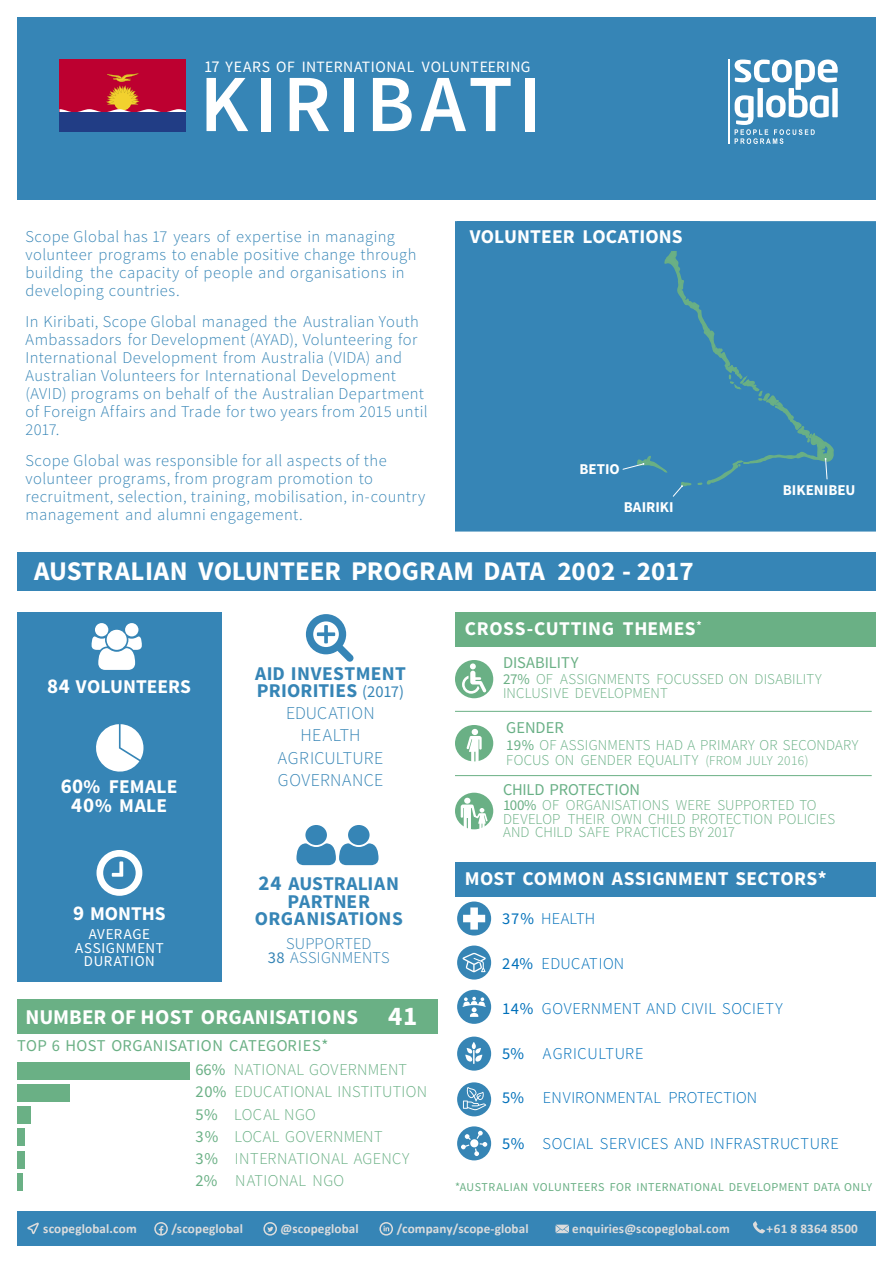
<style>
.page{position:relative;width:893px;height:1263px;background:#fff}
.page>*{position:absolute;margin:0;border:0;box-sizing:border-box;transform-origin:0 0}
.Heading_1{font:600 81.3px "Source Sans Pro";letter-spacing:.075em;color:#fff}
.t1{font:700 27px "Source Sans Pro";color:#fff}
.t2{font:700 21px "Source Sans Pro";letter-spacing:.02em;color:#fff}
.fact_sheet_SECTION_H{font:700 19.5px/19.5px "Source Sans Pro";letter-spacing:.01em;color:#fff;text-align:center}
.t3{font:700 19.5px/17.2px "Source Sans Pro";letter-spacing:.02em;color:#3685b6}
.t4{font:300 18px "Source Sans Pro";letter-spacing:.02em;color:#3685b6}
.t5{font:300 16.5px/18px "Source Sans Pro";letter-spacing:.025em;color:#3685b6}
.t6{font:300 16.5px/22px "Source Sans Pro";letter-spacing:.015em;color:#6ab085}
.t7{font:300 16.5px "Source Sans Pro";letter-spacing:.025em;color:#0070ba}
.t8{font:16.5px "Source Sans Pro";letter-spacing:.035em;color:#6ab085}
.t9{font:300 16.5px "Source Sans Pro";letter-spacing:.005em;color:#0070ba}
.t10{font:16.5px "Source Sans Pro";letter-spacing:-.005em;color:#69b086}
.t11{font:16.5px "Source Sans Pro";color:#6bb085}
.fact_sheet_SECTION_H-2{font:15.75px "Source Sans Pro";letter-spacing:.03em;color:#fff}
.t12{font:300 15px/13.5px "Source Sans Pro";letter-spacing:.01em;color:#6bb085}
.t13{font:300 15px/14.9px "Source Sans Pro";letter-spacing:.01em;color:#69b086}
.t14{font:15px/13.5px "Source Sans Pro";letter-spacing:.04em;color:#fff;text-align:center}
.t15{font:700 15px "Source Sans Pro";color:#fff}
.Heading_3{font:700 13.2px "Calibri";letter-spacing:.01em;color:#dcdcdc}
.t16{font:12px "Source Sans Pro";letter-spacing:.04em;color:#6ab085}
.s1{font-size:16.5px}
.s2{font-size:21px}
.s3{font-weight:400;font-size:16.5px}
.s4{font-weight:400}
.s5{font-size:13.5px}
</style>
<div class="page">
<div style="left:17px;top:17px;width:859px;height:183px;background:#3685b6"></div>
<svg style="left:735px;top:60px;width:103px;height:84px"></svg>
<hr style="left:728px;top:60px;width:2px;height:84px;background:#fff">
<div style="left:17px;top:553px;width:859px;height:38px;background:#3685b6"></div>
<div style="left:456px;top:222px;width:419px;height:309px;background:#3685b6"></div>
<svg style="left:622px;top:251px;width:212px;height:246px"></svg>
<div style="left:455px;top:221px;width:421px;height:310px;border:2px solid #3685b6"></div>
<div style="left:457px;top:221px;width:242px;height:30px;background:#3685b6"></div>
<div style="left:17px;top:999px;width:421px;height:34px;background:#6ab085"></div>
<svg style="left:306px;top:614px;width:47px;height:48px"></svg>
<div style="left:455px;top:863px;width:421px;height:34px;background:#3685b6"></div>
<div style="left:455px;top:612px;width:421px;height:34px;background:#6ab085"></div>
<hr style="left:455px;top:775px;width:417px;height:1px;background:#6bb085">
<div style="left:455px;top:660px;width:38px;height:38px;background:#6ab085;border-radius:50%"></div>
<svg style="left:462px;top:663px;width:24px;height:31px"></svg>
<div style="left:455px;top:793px;width:38px;height:36px;background:#6ab085;border-radius:50%"></div>
<svg style="left:461px;top:798px;width:27px;height:32px"></svg>
<div style="left:17px;top:1173px;width:5px;height:18px;background:#6ab085"></div>
<div style="left:17px;top:1151px;width:8px;height:17px;background:#6ab085"></div>
<div style="left:17px;top:1128px;width:8px;height:18px;background:#6ab085"></div>
<div style="left:17px;top:1106px;width:13px;height:18px;background:#6ab085"></div>
<div style="left:17px;top:1084px;width:52px;height:18px;background:#6ab085"></div>
<div style="left:17px;top:1062px;width:173px;height:17px;background:#6ab085"></div>
<div style="left:455px;top:725px;width:38px;height:36px;background:#6ab085;border-radius:50%"></div>
<svg style="left:466px;top:729px;width:16px;height:33px"></svg>
<hr style="left:455px;top:711px;width:417px;height:1px;background:#6bb085">
<div style="left:17px;top:612px;width:204px;height:370px;background:#3685b6"></div>
<svg style="left:97px;top:850px;width:45px;height:46px"></svg>
<svg style="left:92px;top:623px;width:50px;height:47px"></svg>
<svg style="left:96px;top:724px;width:47px;height:48px"></svg>
<svg style="left:296px;top:825px;width:82px;height:40px"></svg>
<div style="left:17px;top:1212px;width:859px;height:34px;background:#3685b6"></div>
<svg style="left:27px;top:1222px;width:12px;height:12px"></svg>
<svg style="left:154px;top:1222px;width:14px;height:13px"></svg>
<svg style="left:263px;top:1222px;width:14px;height:13px"></svg>
<svg style="left:379px;top:1222px;width:14px;height:13px"></svg>
<svg style="left:555px;top:1225px;width:14px;height:8px"></svg>
<svg style="left:753px;top:1221px;width:12px;height:12px"></svg>
<div style="left:60px;top:60px;width:126px;height:72px;background:#bd0030"></div>
<svg style="left:60px;top:73px;width:126px;height:59px"></svg>
<div style="left:457px;top:901px;width:34px;height:34px;background:#3685b5;border-radius:50%"></div>
<svg style="left:463px;top:907px;width:22px;height:22px"></svg>
<div style="left:457px;top:945px;width:34px;height:34px;background:#3685b5;border-radius:50%"></div>
<svg style="left:462px;top:953px;width:24px;height:19px"></svg>
<div style="left:457px;top:990px;width:34px;height:34px;background:#3685b5;border-radius:50%"></div>
<svg style="left:463px;top:997px;width:23px;height:20px"></svg>
<div style="left:457px;top:1036px;width:34px;height:34px;background:#3685b5;border-radius:50%"></div>
<svg style="left:465px;top:1042px;width:17px;height:22px"></svg>
<div style="left:457px;top:1082px;width:34px;height:34px;background:#3685b5;border-radius:50%"></div>
<svg style="left:463px;top:1087px;width:23px;height:23px"></svg>
<div style="left:457px;top:1126px;width:34px;height:34px;background:#3685b5;border-radius:50%"></div>
<svg style="left:461px;top:1131px;width:26px;height:25px"></svg>
<div style="left:470px;top:1139px;width:8px;height:8px;background:#fff;border-radius:50%"></div>
<p class="fact_sheet_SECTION_H-2" style="left:204px;top:57px;width:328px"><span class="s1">17</span> YEARS OF INTERNATIONAL VOLUNTEERING</p>
<p class="Heading_1" style="left:200px;top:53px;width:343px">KIRIBATI</p>
<p class="t5" style="left:26px;top:228px;width:392px">Scope Global has 17 years of expertise in managing volunteer programs to enable positive change through building the capacity of people and organisations in developing countries.</p>
<p class="t5" style="left:26px;top:312px;width:404px">In Kiribati, Scope Global managed the Australian Youth Ambassadors for Development (AYAD), Volunteering for International Development from Australia (VIDA) and Australian Volunteers for International Development (AVID) programs on behalf of the Australian Department of Foreign Affairs and Trade for two years from 2015 until 2017.</p>
<p class="t5" style="left:26px;top:451px;width:401px">Scope Global was responsible for all aspects of the volunteer programs, from program promotion to recruitment, selection, training, mobilisation, in-country management and alumni engagement.</p>
<p class="t1" style="left:34px;top:554px;width:661px">AUSTRALIAN VOLUNTEER PROGRAM DATA 2002 - 2017</p>
<p class="fact_sheet_SECTION_H" style="left:470px;top:228px;width:214px">VOLUNTEER LOCATIONS</p>
<p class="t15" style="left:579px;top:459px;width:42px">BETIO</p>
<p class="t15" style="left:624px;top:498px;width:51px">BAIRIKI</p>
<p class="t15" style="left:783px;top:480px;width:74px">BIKENIBEU</p>
<p class="fact_sheet_SECTION_H" style="left:47px;top:677px;width:145px"><span class="s2">84</span> VOLUNTEERS</p>
<p class="fact_sheet_SECTION_H" style="left:61px;top:777px;width:118px"><span class="s2">60</span>% FEMALE<br><span class="s2">40</span>% MALE</p>
<p class="fact_sheet_SECTION_H" style="left:73px;top:904px;width:94px"><span class="s2">9</span> MONTHS</p>
<p class="t14" style="left:75px;top:928px;width:90px">AVERAGE<br>ASSIGNMENT<br>DURATION</p>
<p class="t3" style="left:255px;top:666px;width:152px;line-height:16.5px">AID INVESTMENT<br>PRIORITIES <span class="s3">(2017)</span></p>
<p class="t4" style="left:286px;top:702px;width:90px">EDUCATION</p>
<p class="t4" style="left:301px;top:724px;width:61px">HEALTH</p>
<p class="t4" style="left:278px;top:747px;width:107px">AGRICULTURE</p>
<p class="t4" style="left:278px;top:769px;width:107px">GOVERNANCE</p>
<p class="t3" style="left:255px;top:876px;width:150px;text-align:center"><span class="s2">24</span> AUSTRALIAN<br>PARTNER<br>ORGANISATIONS</p>
<p class="t5" style="left:286px;top:934px;width:87px">SUPPORTED</p>
<p class="t5" style="left:268px;top:949px;width:123px"><span class="s4">38</span> ASSIGNMENTS</p>
<p class="t2" style="left:25px;top:1004px;width:334px">NUMBER OF HOST ORGANISATIONS</p>
<p class="t8" style="left:17px;top:1035px;width:313px">TOP 6 HOST ORGANISATION CATEGORIES*</p>
<p class="t1" style="left:388px;top:998px;width:31px">41</p>
<p class="t6" style="left:196px;top:1059px;width:233px"><span class="s4">66%</span> NATIONAL GOVERNMENT<br><span class="s4">20%</span> EDUCATIONAL INSTITUTION<br><span class="s4">5%</span> LOCAL NGO<br><span class="s4">3%</span> LOCAL GOVERNMENT<br><span class="s4">3%</span> INTERNATIONAL AGENCY<br><span class="s4">2%</span> NATIONAL NGO</p>
<p class="fact_sheet_SECTION_H" style="left:465px;top:620px;width:238px">CROSS-CUTTING THEMES<sup>*</sup></p>
<p class="t11" style="left:503px;top:652px;width:77px">DISABILITY</p>
<p class="t12" style="left:503px;top:672px;width:320px"><span class="s4">27%</span> OF ASSIGNMENTS FOCUSSED ON DISABILITY<br>INCLUSIVE DEVELOPMENT</p>
<p class="t10" style="left:506px;top:717px;width:59px">GENDER</p>
<p class="t13" style="left:506px;top:737px;width:354px"><span class="s4">19%</span> OF ASSIGNMENTS HAD A PRIMARY OR SECONDARY<br>FOCUS ON GENDER EQUALITY <span class="s5">(FROM JULY 2016)</span></p>
<p class="t10" style="left:503px;top:780px;width:138px">CHILD PROTECTION</p>
<p class="t12" style="left:503px;top:799px;width:334px"><span class="s4">100%</span> OF ORGANISATIONS WERE SUPPORTED TO<br>DEVELOP THEIR OWN CHILD PROTECTION POLICIES<br>AND CHILD SAFE PRACTICES BY 2017</p>
<p class="fact_sheet_SECTION_H" style="left:465px;top:870px;width:363px">MOST COMMON ASSIGNMENT SECTORS*</p>
<p class="t7" style="left:502px;top:909px;width:94px"><span class="s4">37%</span> HEALTH</p>
<p class="t7" style="left:502px;top:954px;width:124px"><span class="s4">24%</span> EDUCATION</p>
<p class="t7" style="left:502px;top:998px;width:282px"><span class="s4">14%</span> GOVERNMENT AND CIVIL SOCIETY</p>
<p class="t7" style="left:502px;top:1043px;width:143px"><span class="s4">5%</span> AGRICULTURE</p>
<p class="t9" style="left:502px;top:1088px;width:256px"><span class="s4">5%</span> ENVIRONMENTAL PROTECTION</p>
<p class="t7" style="left:502px;top:1133px;width:338px"><span class="s4">5%</span> SOCIAL SERVICES AND INFRASTRUCTURE</p>
<p class="t16" style="left:455px;top:1179px;width:418px">*AUSTRALIAN VOLUNTEERS FOR INTERNATIONAL DEVELOPMENT DATA ONLY</p>
<p class="Heading_3" style="left:43px;top:1220px;width:95px">scopeglobal.com</p>
<p class="Heading_3" style="left:172px;top:1220px;width:73px">/scopeglobal</p>
<p class="Heading_3" style="left:281px;top:1220px;width:80px">@scopeglobal</p>
<p class="Heading_3" style="left:397px;top:1220px;width:133px">/company/scope-global</p>
<p class="Heading_3" style="left:572px;top:1220px;width:159px">enquiries@scopeglobal.com</p>
<p class="Heading_3" style="left:767px;top:1220px;width:93px">+61 8 8364 8500</p>
</div>
